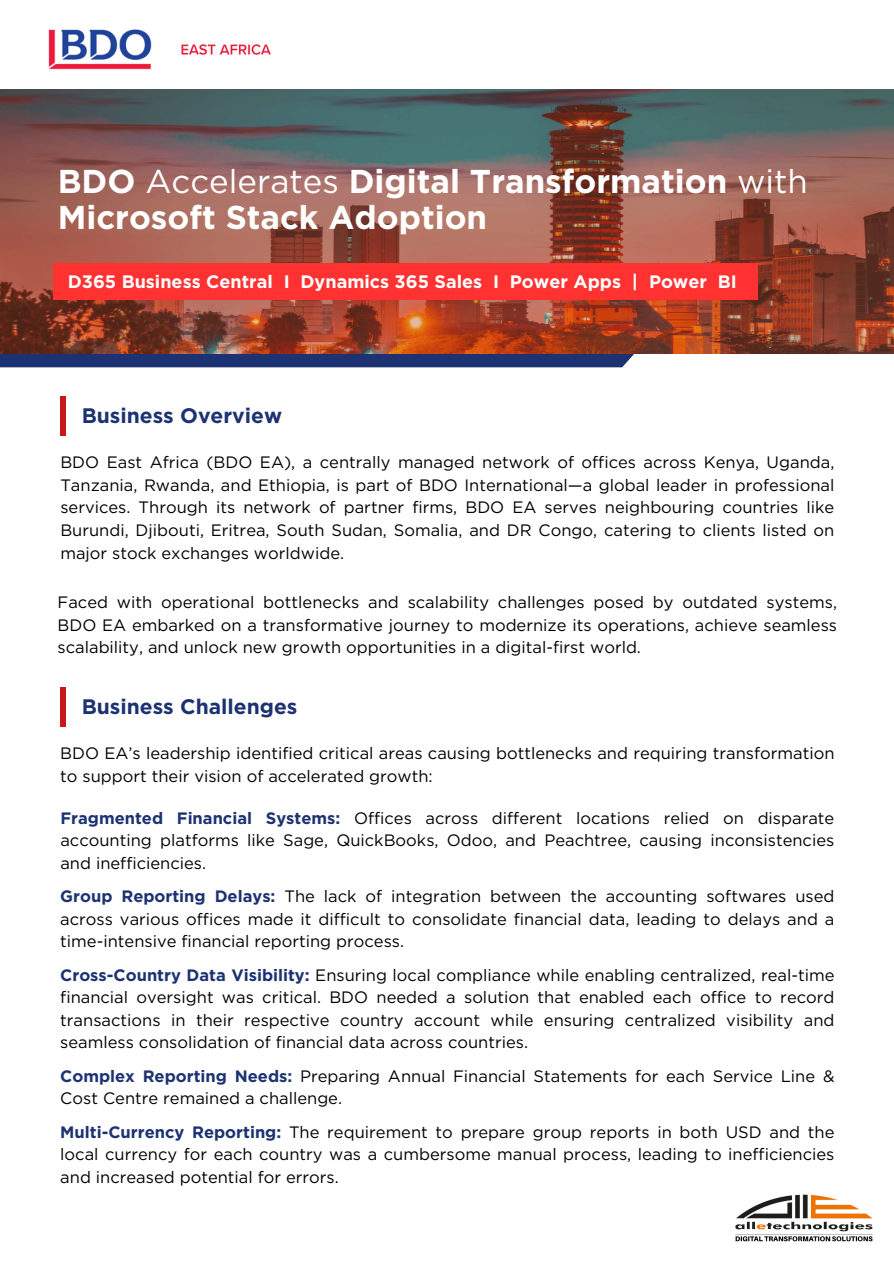
<style>
.page{position:relative;width:894px;height:1264px;background:#fff}
.page>*{position:absolute;margin:0;border:0;box-sizing:border-box;transform-origin:0 0}
.t1{font:700 33px/36px "Gotham";color:#fff}
.t2{font:700 21px "Gotham";color:#1c3272}
.t3{font:700 18px "Gotham";color:#fff}
.t4{font:16.5px/22.5px "Gotham";color:#000;text-align:justify}
.s1{font-weight:400}
.s2{font-weight:700;color:#1c3272}
</style>
<div class="page">
<img style="left:735px;top:1194px;width:138px;height:48px">
<div style="left:0;top:354px;width:634px;height:13px;background:#1c3272"></div>
<div style="left:60px;top:396px;width:6px;height:40px;background:#c7181a"></div>
<div style="left:60px;top:687px;width:6px;height:40px;background:#c7181a"></div>
<img style="left:48px;top:29px;width:223px;height:41px">
<img style="left:1px;top:89px;width:892px;height:265px">
<div style="left:53px;top:264px;width:705px;height:36px;background:#ff3131"></div>
<p class="t1" style="left:58px;top:163px;width:751px">BDO <span class="s1">Accelerates</span> Digital Transformation <span class="s1">with<br></span>Microsoft Stack Adoption</p>
<p class="t3" style="left:68px;top:270px;width:670px">D365 Business Central I Dynamics 365 Sales I Power Apps | Power BI</p>
<p class="t2" style="left:82px;top:403px;width:202px">Business Overview</p>
<h3 class="t4" style="left:60px;top:451px;width:775px">BDO East Africa (BDO EA), a centrally managed network of offices across Kenya, Uganda, Tanzania, Rwanda, and Ethiopia, is part of BDO International—a global leader in professional services. Through its network of partner firms, BDO EA serves neighbouring countries like Burundi, Djibouti, Eritrea, South Sudan, Somalia, and DR Congo, catering to clients listed on major stock exchanges worldwide.</h3>
<p class="t4" style="left:58px;top:591px;width:780px">Faced with operational bottlenecks and scalability challenges posed by outdated systems, BDO EA embarked on a transformative journey to modernize its operations, achieve seamless scalability, and unlock new growth opportunities in a digital-first world.</p>
<h1 class="t2" style="left:82px;top:694px;width:217px">Business Challenges</h1>
<h2 class="t4" style="left:60px;top:742px;width:775px">BDO EA’s leadership identified critical areas causing bottlenecks and requiring transformation to support their vision of accelerated growth:</h2>
<p class="t4" style="left:60px;top:806px;width:775px"><span class="s2">Fragmented Financial Systems:</span> Offices across different locations relied on disparate accounting platforms like Sage, QuickBooks, Odoo, and Peachtree, causing inconsistencies and inefficiencies.</p>
<p class="t4" style="left:60px;top:885px;width:775px"><span class="s2">Group Reporting Delays:</span> The lack of integration between the accounting softwares used across various offices made it difficult to consolidate financial data, leading to delays and a time-intensive financial reporting process.</p>
<h2 class="t4" style="left:60px;top:963px;width:775px"><span class="s2">Cross-Country Data Visibility:</span> Ensuring local compliance while enabling centralized, real-time financial oversight was critical. BDO needed a solution that enabled each office to record transactions in their respective country account while ensuring centralized visibility and seamless consolidation of financial data across countries.</h2>
<p class="t4" style="left:60px;top:1064px;width:775px"><span class="s2">Complex Reporting Needs:</span> Preparing Annual Financial Statements for each Service Line &amp;<br>Cost Centre remained a challenge.</p>
<p class="t4" style="left:60px;top:1120px;width:775px"><span class="s2">Multi-Currency Reporting:</span> The requirement to prepare group reports in both USD and the local currency for each country was a cumbersome manual process, leading to inefficiencies and increased potential for errors.</p>
</div>
